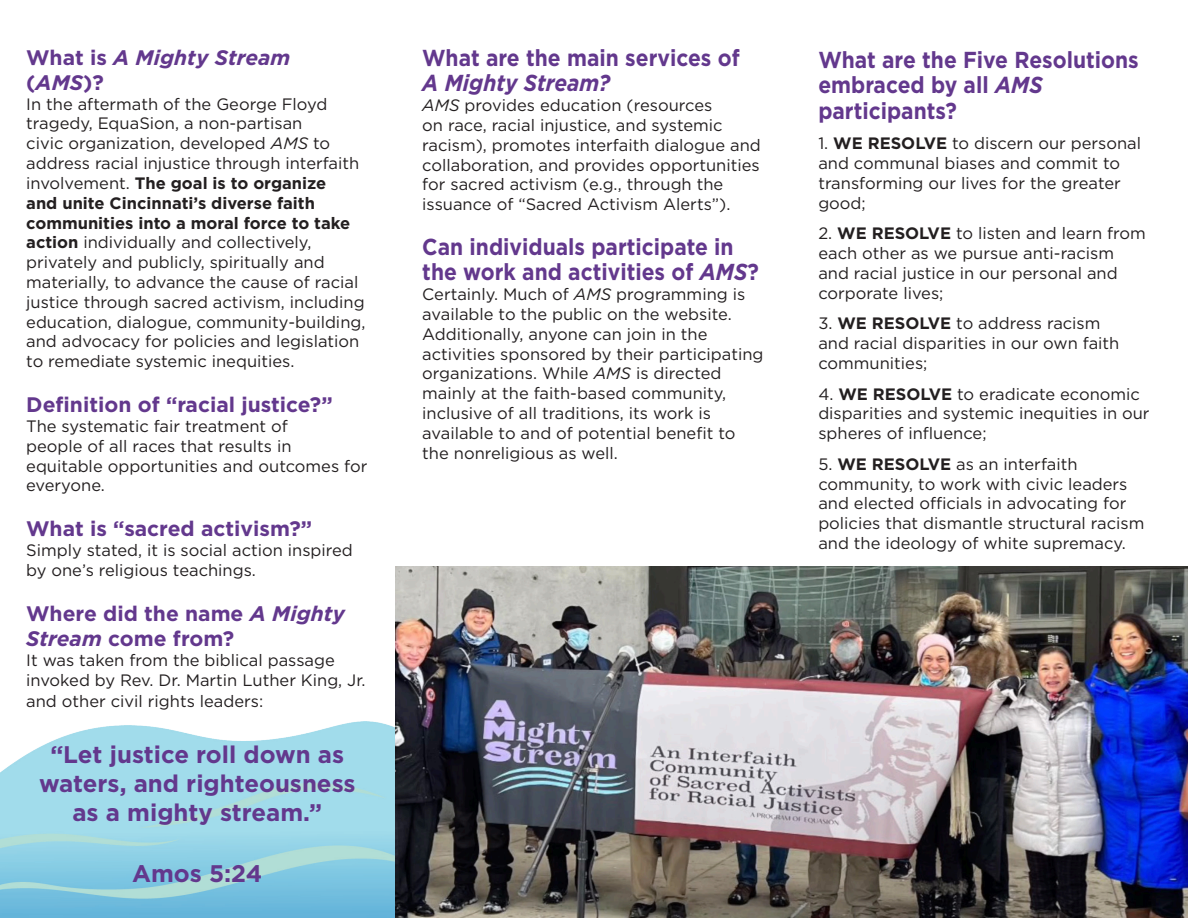
<style>
.page{position:relative;width:1188px;height:918px;background:#fff}
.page>*{position:absolute;margin:0;border:0;box-sizing:border-box;transform-origin:0 0}
.t1{font:700 24px/28.8px "Gotham";color:#63388d;text-align:center}
.t2{font:700 23.1px/25.2px "Gotham";color:#63388d;scale:.91 1}
.t3{font:italic 700 23.1px "Gotham";color:#63388d;scale:.91 1}
.t4{font:700 21px/25.2px "Gotham";color:#63388d}
.t5{font:italic 700 21px/25.2px "Gotham";color:#63388d}
.t6{font:16.5px/19.8px "Gotham";color:#231f20}
.s1{font-style:normal}
.s2{font-style:italic}
.s3{font-weight:700}
</style>
<div class="page">
<img style="left:0;top:721px;width:395px;height:196px">
<img style="left:395px;top:566px;width:792px;height:351px">
<p class="t5" style="left:26px;top:44px;width:266px"><span class="s1">What is</span> A Mighty Stream <span class="s1">(</span>AMS<span class="s1">)?</span></p>
<p class="t6" style="left:26px;top:94px;width:341px">In the aftermath of the George Floyd tragedy, EquaSion, a non-partisan<br>civic organization, developed <span class="s2">AMS</span> to address racial injustice through interfaith involvement. <span class="s3">The goal is to organize<br>and unite Cincinnati’s diverse faith communities into a moral force to take action</span> individually and collectively, privately and publicly, spiritually and materially, to advance the cause of racial justice through sacred activism, including education, dialogue, community-building, and advocacy for policies and legislation to remediate systemic inequities.</p>
<p class="t4" style="left:26px;top:392px;width:308px">Definition of “racial justice?”</p>
<p class="t6" style="left:26px;top:416px;width:263px">The systematic fair treatment of</p>
<p class="t6" style="left:26px;top:436px;width:267px">people of all races that results in</p>
<p class="t6" style="left:26px;top:455px;width:343px">equitable opportunities and outcomes for everyone.</p>
<p class="t4" style="left:26px;top:516px;width:287px">What is “sacred activism?”</p>
<p class="t6" style="left:26px;top:540px;width:328px">Simply stated, it is social action inspired by one’s religious teachings.</p>
<p class="t4" style="left:26px;top:601px;width:320px">Where did the name <span class="s2">A Mighty<br>Stream</span> come from?</p>
<p class="t6" style="left:26px;top:650px;width:341px">It was taken from the biblical passage invoked by Rev. Dr. Martin Luther King, Jr.</p>
<p class="t6" style="left:26px;top:691px;width:239px">and other civil rights leaders:</p>
<p class="t1" style="left:39px;top:740px;width:318px">“Let justice roll down as waters, and righteousness as a mighty stream.”</p>
<p class="t1" style="left:132px;top:859px;width:132px">Amos 5:24</p>
<p class="t2" style="left:422px;top:45px;width:350px">What are the main services of</p>
<p class="t3" style="left:422px;top:68px;width:208px">A Mighty Stream?</p>
<p class="t6" style="left:422px;top:95px;width:340px"><span class="s2">AMS</span> provides education (resources<br>on race, racial injustice, and systemic racism), promotes interfaith dialogue and collaboration, and provides opportunities for sacred activism (e.g., through the issuance of “Sacred Activism Alerts”).</p>
<p class="t2" style="left:422px;top:234px;width:371px">Can individuals participate in the work and activities of <span class="s2">AMS</span>?</p>
<p class="t6" style="left:422px;top:284px;width:343px">Certainly. Much of <span class="s2">AMS</span> programming is available to the public on the website.<br>Additionally, anyone can join in the activities sponsored by their participating organizations. While <span class="s2">AMS</span> is directed mainly at the faith-based community, inclusive of all traditions, its work is available to and of potential benefit to the nonreligious as well.</p>
<p class="t2" style="left:818px;top:47px;width:354px">What are the Five Resolutions embraced by all <span class="s2">AMS </span>participants?</p>
<p class="t6" style="left:818px;top:133px;width:324px">1. <span class="s3">WE RESOLVE</span> to discern our personal and communal biases and commit to transforming our lives for the greater good;</p>
<p class="t6" style="left:818px;top:223px;width:329px">2. <span class="s3">WE RESOLVE</span> to listen and learn from each other as we pursue anti-racism and racial justice in our personal and corporate lives;</p>
<p class="t6" style="left:818px;top:313px;width:303px">3. <span class="s3">WE RESOLVE</span> to address racism and racial disparities in our own faith communities;</p>
<p class="t6" style="left:818px;top:383px;width:333px">4. <span class="s3">WE RESOLVE</span> to eradicate economic disparities and systemic inequities in our spheres of influence;</p>
<p class="t6" style="left:818px;top:454px;width:327px">5. <span class="s3">WE RESOLVE</span> as an interfaith community, to work with civic leaders and elected officials in advocating for policies that dismantle structural racism and the ideology of white supremacy.</p>
</div>
